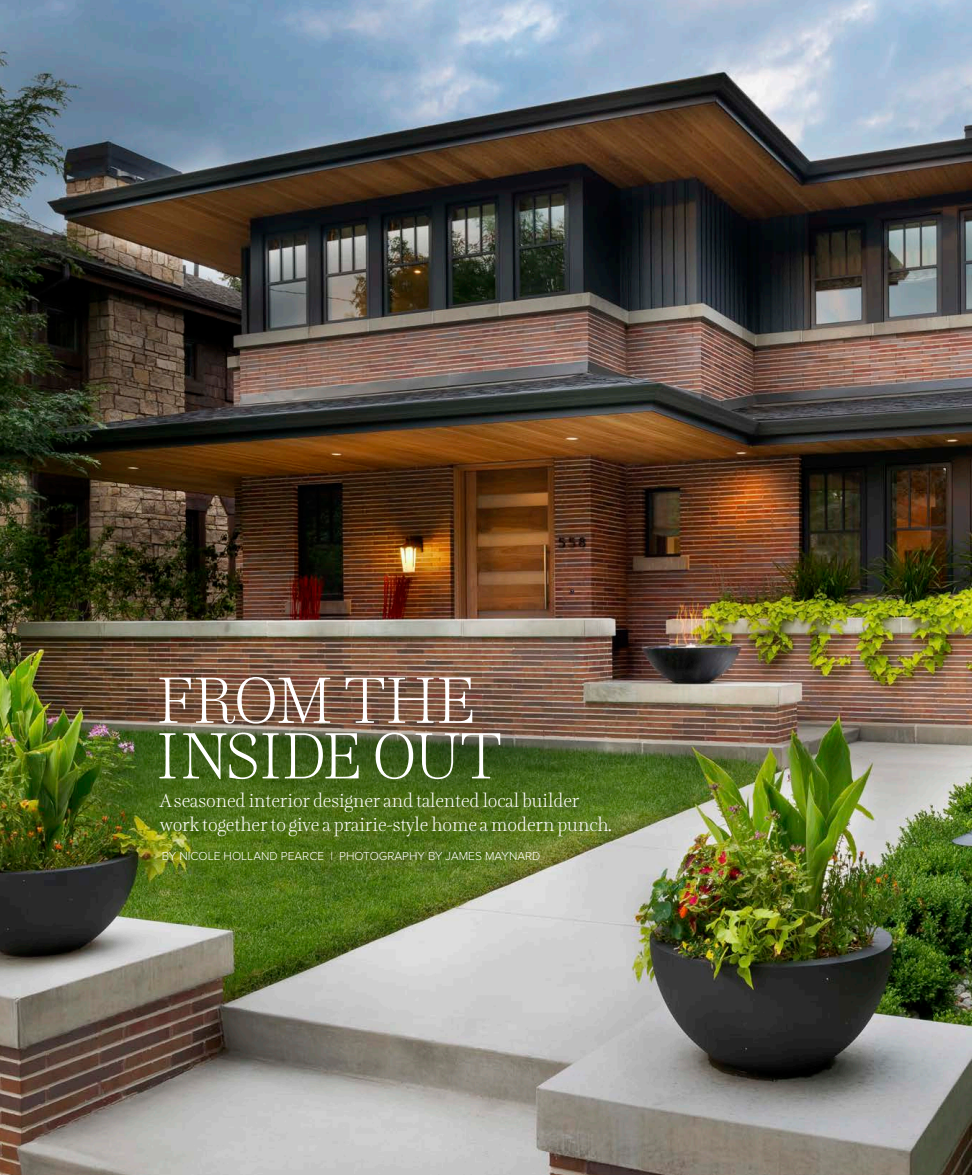
<style>
.page{position:relative;width:972px;height:1175px;background:#fff}
.page>*{position:absolute;margin:0;border:0;box-sizing:border-box;transform-origin:0 0}
.Featured_Home_Headli{font:300 72px/55.5px "Lavigne Display";letter-spacing:-.01em;color:#fff}
.Featured_Home_DEK{font:300 21px/24px "Lavigne Display";letter-spacing:-.01em;color:#fff}
.Featured_Home_Byline{font:300 12px "Proxima Nova";color:#fff}
</style>
<div class="page">
<img style="left:0;top:0;width:972px;height:1174px">
<p class="Featured_Home_Headli" style="left:156px;top:674px;width:347px">FROM THE<br>INSIDE OUT</p>
<p class="Featured_Home_DEK" style="left:160px;top:789px;width:453px">A seasoned interior designer and talented local builder work together to give a prairie-style home a modern punch.</p>
<p class="Featured_Home_Byline" style="left:162px;top:849px;width:380px">BY NICOLE HOLLAND PEARCE | PHOTOGRAPHY BY JAMES MAYNARD</p>
</div>
